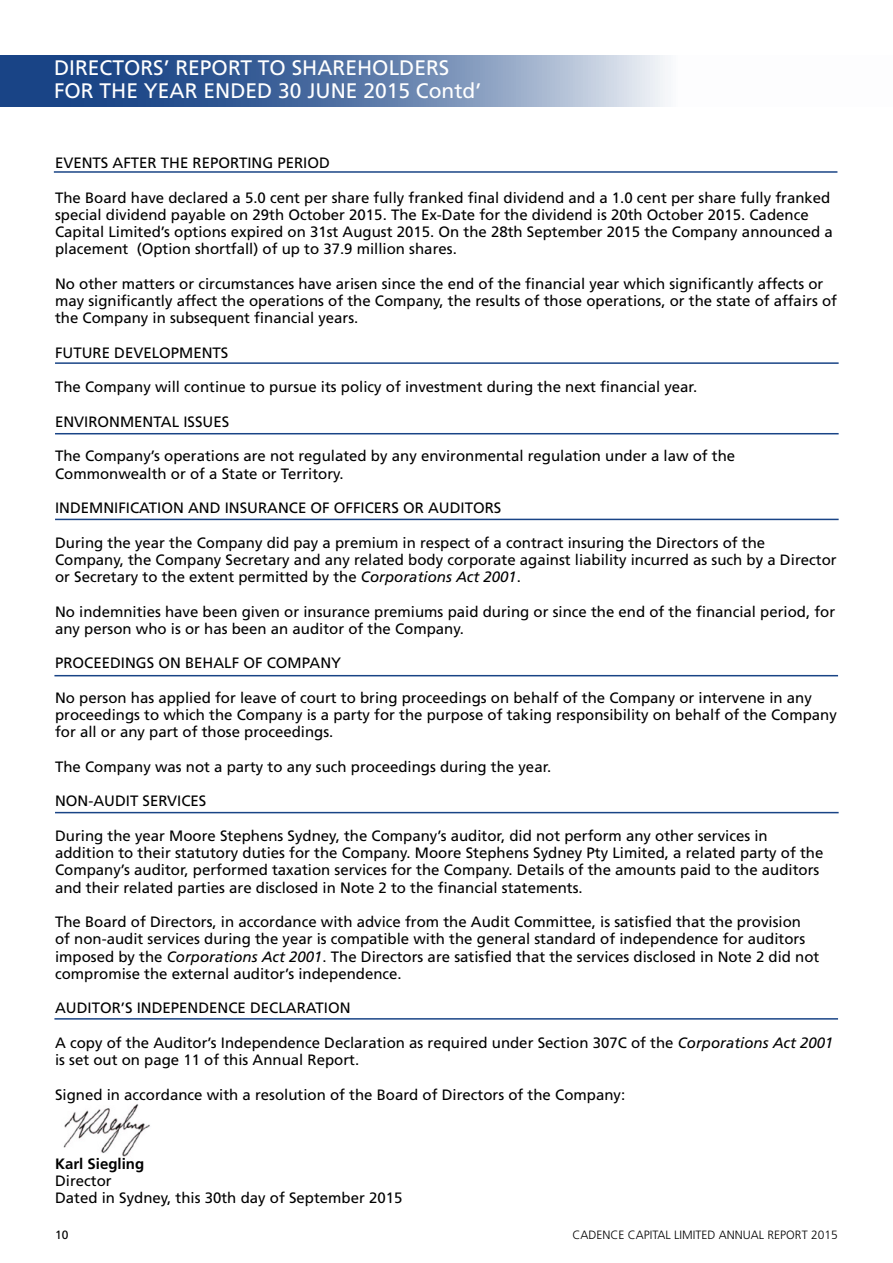
<style>
.page{position:relative;width:893px;height:1263px;background:#fff}
.page>*{position:absolute;margin:0;border:0;box-sizing:border-box;transform-origin:0 0}
.t1{font:21px/22.5px "Frutiger";color:#fff}
.t2{font:15px/17.2px "Frutiger";color:#000}
.t3{font:700 15px "Frutiger";color:#000}
.t4{font:300 12px "Frutiger";color:#000}
.t5{font:12px "Frutiger";color:#000}
.s1{font-style:italic}
</style>
<div class="page">
<svg style="left:0;top:55px;width:665px;height:52px;background:#607dab"></svg>
<img style="left:63px;top:1104px;width:87px;height:53px">
<hr style="left:54px;top:171px;width:783px;height:2px;background:#194486">
<hr style="left:55px;top:362px;width:784px;height:2px;background:#194486">
<hr style="left:55px;top:433px;width:784px;height:1px;background:#194486">
<hr style="left:55px;top:519px;width:784px;height:1px;background:#194486">
<hr style="left:54px;top:675px;width:784px;height:1px;background:#194486">
<hr style="left:55px;top:812px;width:784px;height:1px;background:#194486">
<hr style="left:54px;top:1018px;width:784px;height:1px;background:#194486">
<h1 class="t1" style="left:54px;top:56px;width:429px">DIRECTORS’ REPORT TO SHAREHOLDERS<br>FOR THE YEAR ENDED 30 JUNE 2015 Contd’</h1>
<p class="t2" style="left:55px;top:154px;width:276px">EVENTS AFTER THE REPORTING PERIOD</p>
<p class="t2" style="left:55px;top:189px;width:779px">The Board have declared a 5.0 cent per share fully franked final dividend and a 1.0 cent per share fully franked special dividend payable on 29th October 2015. The Ex-Date for the dividend is 20th October 2015. Cadence Capital Limited’s options expired on 31st August 2015. On the 28th September 2015 the Company announced a placement (Option shortfall) of up to 37.9 million shares.</p>
<p class="t2" style="left:55px;top:275px;width:783px">No other matters or circumstances have arisen since the end of the financial year which significantly affects or may significantly affect the operations of the Company, the results of those operations, or the state of affairs of the Company in subsequent financial years.</p>
<p class="t2" style="left:55px;top:344px;width:175px">FUTURE DEVELOPMENTS</p>
<p class="t2" style="left:55px;top:378px;width:644px">The Company will continue to pursue its policy of investment during the next financial year.</p>
<p class="t2" style="left:55px;top:413px;width:176px">ENVIRONMENTAL ISSUES</p>
<p class="t2" style="left:55px;top:447px;width:682px">The Company’s operations are not regulated by any environmental regulation under a law of the<br>Commonwealth or of a State or Territory.</p>
<p class="t2" style="left:55px;top:499px;width:448px">INDEMNIFICATION AND INSURANCE OF OFFICERS OR AUDITORS</p>
<p class="t2" style="left:55px;top:534px;width:783px">During the year the Company did pay a premium in respect of a contract insuring the Directors of the<br>Company, the Company Secretary and any related body corporate against liability incurred as such by a Director or Secretary to the extent permitted by the <span class="s1">Corporations Act 2001</span>.</p>
<p class="t2" style="left:55px;top:603px;width:782px">No indemnities have been given or insurance premiums paid during or since the end of the financial period, for any person who is or has been an auditor of the Company.</p>
<p class="t2" style="left:55px;top:654px;width:288px">PROCEEDINGS ON BEHALF OF COMPANY</p>
<p class="t2" style="left:55px;top:689px;width:783px">No person has applied for leave of court to bring proceedings on behalf of the Company or intervene in any proceedings to which the Company is a party for the purpose of taking responsibility on behalf of the Company for all or any part of those proceedings.</p>
<p class="t2" style="left:55px;top:758px;width:498px">The Company was not a party to any such proceedings during the year.</p>
<p class="t2" style="left:55px;top:792px;width:153px">NON-AUDIT SERVICES</p>
<p class="t2" style="left:55px;top:827px;width:770px">During the year Moore Stephens Sydney, the Company’s auditor, did not perform any other services in addition to their statutory duties for the Company. Moore Stephens Sydney Pty Limited, a related party of the Company’s auditor, performed taxation services for the Company. Details of the amounts paid to the auditors and their related parties are disclosed in Note 2 to the financial statements.</p>
<p class="t2" style="left:55px;top:913px;width:766px">The Board of Directors, in accordance with advice from the Audit Committee, is satisfied that the provision of non-audit services during the year is compatible with the general standard of independence for auditors imposed by the <span class="s1">Corporations Act 2001</span>. The Directors are satisfied that the services disclosed in Note 2 did not compromise the external auditor’s independence.</p>
<p class="t2" style="left:55px;top:999px;width:297px">AUDITOR’S INDEPENDENCE DECLARATION</p>
<p class="t2" style="left:55px;top:1034px;width:780px">A copy of the Auditor’s Independence Declaration as required under Section 307C of the <span class="s1">Corporations Act 2001 </span>is set out on page 11 of this Annual Report.</p>
<p class="t2" style="left:55px;top:1086px;width:572px">Signed in accordance with a resolution of the Board of Directors of the Company:</p>
<p class="t3" style="left:55px;top:1155px;width:91px">Karl Siegling</p>
<p class="t2" style="left:55px;top:1172px;width:349px">Director<br>Dated in Sydney, this 30th day of September 2015</p>
<p class="t5" style="left:55px;top:1228px;width:15px">10</p>
<p class="t4" style="left:572px;top:1228px;width:267px">CADENCE CAPITAL LIMITED ANNUAL REPORT 2015</p>
</div>
